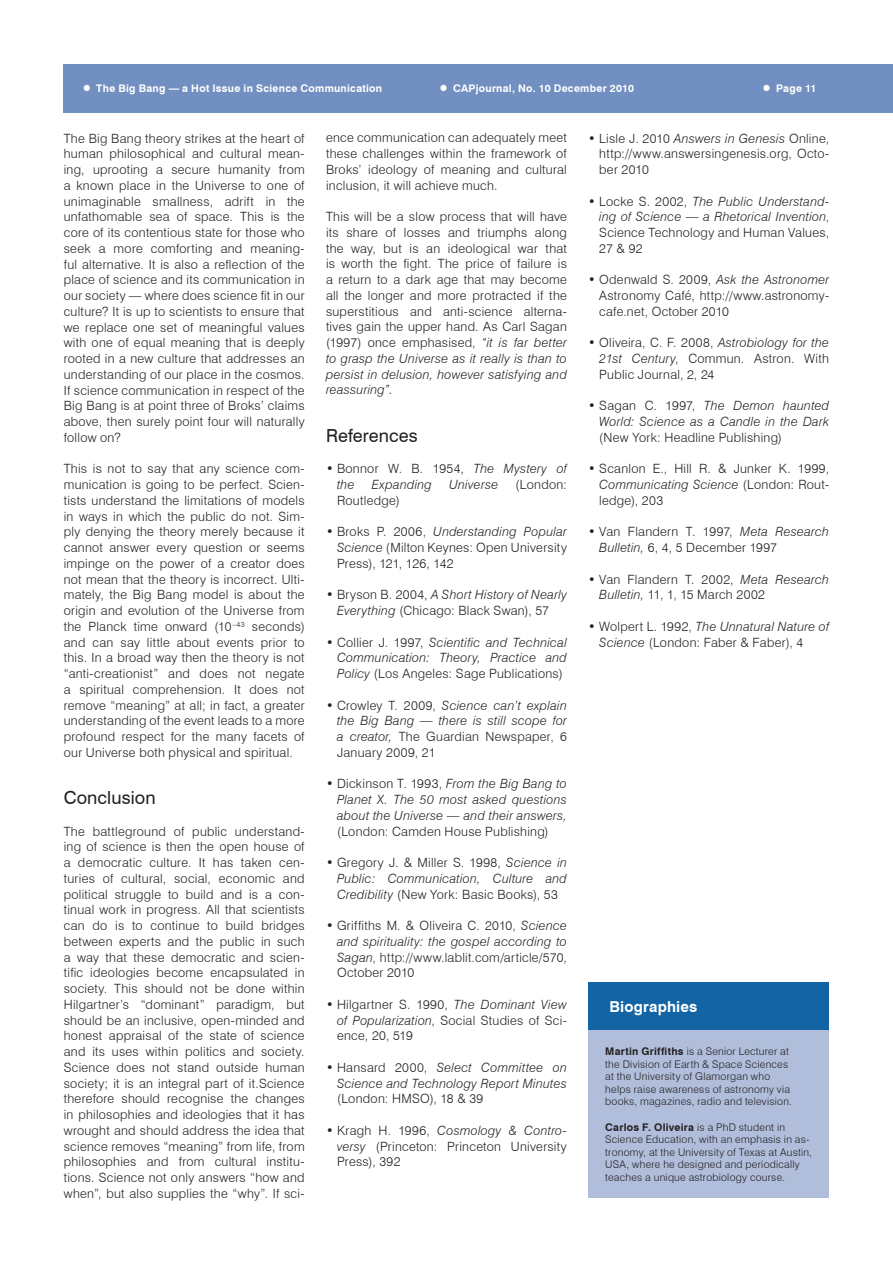
<style>
.page{position:relative;width:893px;height:1263px;background:#fff}
.page>*{position:absolute;margin:0;border:0;box-sizing:border-box;transform-origin:0 0}
.t1{font:18px "Swiss 721 BT";letter-spacing:.005em;color:#231f20}
.t2{font:700 15px "Swiss 721 BT";letter-spacing:.01em;color:#fff}
.t3{font:300 12.75px/15.8px "Swiss 721 BT";letter-spacing:.02em;color:#231f20;text-align:justify}
.t4{font:italic 300 12.75px/15.8px "Swiss 721 BT";letter-spacing:.02em;color:#231f20;text-align:justify}
.t5{font:300 10.5px/12.6px "Swiss 721 BT";letter-spacing:.025em;color:#231f20}
.t6{font:700 10.5px "Swiss 721 BT";letter-spacing:.025em;color:#fff}
.s1{font-size:21px}
.s2{font-style:italic}
.s3{font-style:normal}
.s4{font-weight:700}
</style>
<div class="page">
<div style="left:64px;top:64px;width:829px;height:48px;background:#718fc0"></div>
<div style="left:588px;top:1030px;width:241px;height:168px;background:#b0bedb"></div>
<div style="left:588px;top:983px;width:241px;height:47px;background:#1264a4"></div>
<p class="t6" style="left:81px;top:82px;width:303px"><span class="s1">•</span> The Big Bang — a Hot Issue in Science Communication</p>
<p class="t6" style="left:438px;top:82px;width:198px"><span class="s1">•</span> CAPjournal, No. 10 December 2010</p>
<p class="t6" style="left:760px;top:82px;width:57px"><span class="s1">•</span> Page 11</p>
<p class="t3" style="left:64px;top:130px;width:242px">The Big Bang theory strikes at the heart of human philosophical and cultural mean&shy;ing, uprooting a secure humanity from a known place in the Universe to one of unimaginable smallness, adrift in the unfathomable sea of space. This is the core of its contentious state for those who seek a more comforting and meaning&shy;ful alternative. It is also a reflection of the place of science and its communication in our society — where does science fit in our culture? It is up to scientists to ensure that we replace one set of meaningful values with one of equal meaning that is deeply rooted in a new culture that addresses an understanding of our place in the cosmos.<br>If science communication in respect of the Big Bang is at point three of Broks’ claims above, then surely point four will naturally follow on?</p>
<p class="t3" style="left:64px;top:461px;width:242px">This is not to say that any science com&shy;munication is going to be perfect. Scien&shy;tists understand the limitations of models in ways in which the public do not. Sim&shy;ply denying the theory merely because it cannot answer every question or seems impinge on the power of a creator does not mean that the theory is incorrect. Ulti&shy;mately, the Big Bang model is about the origin and evolution of the Universe from the Planck time onward (10<sup>–43</sup> seconds) and can say little about events prior to this. In a broad way then the theory is not “anti-creationist” and does not negate a spiritual comprehension. It does not remove “meaning” at all; in fact, a greater understanding of the event leads to a more profound respect for the many facets of our Universe both physical and spiritual.</p>
<h1 class="t1" style="left:64px;top:787px;width:93px">Conclusion</h1>
<p class="t3" style="left:64px;top:823px;width:242px">The battleground of public understand&shy;ing of science is then the open house of a democratic culture. It has taken cen&shy;turies of cultural, social, economic and political struggle to build and is a con&shy;tinual work in progress. All that scientists can do is to continue to build bridges between experts and the public in such a way that these democratic and scien&shy;tific ideologies become encapsulated in society. This should not be done within Hilgartner’s “dominant” paradigm, but should be an inclusive, open-minded and honest appraisal of the state of science and its uses within politics and society.<br>Science does not stand outside human society; it is an integral part of it.Science therefore should recognise the changes in philosophies and ideologies that it has wrought and should address the idea that science removes “meaning” from life, from philosophies and from cultural institu&shy;tions. Science not only answers “how and when”, but also supplies the “why”. If sci-</p>
<p class="t3" style="left:599px;top:130px;width:231px;text-indent:-11px">• Lisle J. 2010 <span class="s2">Answers in Genesis</span> Online, http://www.answersingenesis.org, Octo&shy;ber 2010</p>
<p class="t4" style="left:599px;top:193px;width:231px;text-indent:-11px"><span class="s3">• Locke S. 2002,</span> The Public Understand&shy;ing of Science — a Rhetorical Invention<span class="s3">, Science Technology and Human Values, 27 &amp; 92</span></p>
<p class="t3" style="left:599px;top:272px;width:231px;text-indent:-11px">• Odenwald S. 2009, <span class="s2">Ask the Astronomer </span>Astronomy Café, http://www.astronomy&shy;cafe.net, October 2010</p>
<p class="t3" style="left:599px;top:335px;width:231px;text-indent:-11px">• Oliveira, C. F. 2008, <span class="s2">Astrobiology for the 21st Century</span>, Commun. Astron. With Public Journal, 2, 24</p>
<p class="t4" style="left:588px;top:398px;width:242px;text-align:right"><span class="s3">• Sagan C. 1997,</span> The Demon haunted<br>World: Science as a Candle in the Dark</p>
<p class="t3" style="left:599px;top:429px;width:184px">(New York: Headline Publishing)</p>
<p class="t3" style="left:599px;top:461px;width:231px;text-indent:-11px">• Scanlon E., Hill R. &amp; Junker K. 1999, <span class="s2">Communicating Science</span> (London: Rout&shy;ledge), 203</p>
<p class="t3" style="left:599px;top:524px;width:231px;text-indent:-11px">• Van Flandern T. 1997, <span class="s2">Meta Research<br>Bulletin,</span> 6, 4, 5 December 1997</p>
<p class="t3" style="left:599px;top:571px;width:231px;text-indent:-11px">• Van Flandern T. 2002, <span class="s2">Meta Research<br>Bulletin,</span> 11, 1, 15 March 2002</p>
<p class="t3" style="left:599px;top:618px;width:231px;text-indent:-11px">• Wolpert L. 1992, <span class="s2">The Unnatural Nature of<br>Science</span> (London: Faber &amp; Faber), 4</p>
<p class="t3" style="left:326px;top:130px;width:242px">ence communication can adequately meet these challenges within the framework of Broks’ ideology of meaning and cultural inclusion, it will achieve much.</p>
<p class="t3" style="left:326px;top:209px;width:242px">This will be a slow process that will have its share of losses and triumphs along the way, but is an ideological war that is worth the fight. The price of failure is a return to a dark age that may become all the longer and more protracted if the superstitious and anti-science alterna&shy;tives gain the upper hand. As Carl Sagan (1997) once emphasised, <span class="s2">“it is far better to grasp the Universe as it really is than to persist in delusion, however satisfying and reassuring”.</span></p>
<h1 class="t1" style="left:326px;top:424px;width:93px">References</h1>
<p class="t3" style="left:337px;top:461px;width:231px;text-indent:-11px">• Bonnor W. B. 1954, <span class="s2">The Mystery of the</span></p>
<p class="t4" style="left:372px;top:477px;width:62px">Expanding</p>
<p class="t4" style="left:449px;top:477px;width:51px">Universe</p>
<p class="t3" style="left:516px;top:477px;width:53px">(London:</p>
<p class="t3" style="left:337px;top:492px;width:64px">Routledge)</p>
<p class="t3" style="left:337px;top:524px;width:231px;text-indent:-11px">• Broks P. 2006, <span class="s2">Understanding Popular Science</span> (Milton Keynes: Open University Press), 121, 126, 142</p>
<p class="t3" style="left:326px;top:587px;width:242px;text-align:center">• Bryson B. 2004, <span class="s2">A Short History of Nearly<br>Everything</span> (Chicago: Black Swan), 57</p>
<p class="t4" style="left:337px;top:634px;width:231px;text-indent:-11px"><span class="s3">• Collier J. 1997,</span> Scientific and Technical Communication: Theory, Practice and Policy <span class="s3">(Los Angeles: Sage Publications)</span></p>
<p class="t4" style="left:337px;top:697px;width:231px;text-indent:-11px"><span class="s3">• Crowley T. 2009,</span> Science can’t explain the Big Bang — there is still scope for a creator, <span class="s3">The Guardian Newspaper, 6<br>January 2009, 21</span></p>
<p class="t4" style="left:337px;top:776px;width:231px;text-indent:-11px"><span class="s3">• Dickinson T. 1993,</span> From the Big Bang to Planet X. The 50 most asked questions about the Universe — and their answers,</p>
<p class="t3" style="left:337px;top:823px;width:213px">(London: Camden House Publishing)</p>
<p class="t4" style="left:337px;top:855px;width:231px;text-indent:-11px"><span class="s3">• Gregory J. &amp; Miller S. 1998,</span> Science in Public: Communication, Culture and Credibility <span class="s3">(New York: Basic Books), 53</span></p>
<p class="t3" style="left:337px;top:918px;width:231px;text-indent:-11px">• Griffiths M. &amp; Oliveira C. 2010, <span class="s2">Science and spirituality: the gospel according to Sagan</span>, http://www.lablit.com/article/570, October 2010</p>
<p class="t3" style="left:337px;top:996px;width:231px;text-indent:-11px">• Hilgartner S. 1990, <span class="s2">The Dominant View of Popularization</span>, Social Studies of Sci&shy;ence, 20, 519</p>
<p class="t4" style="left:326px;top:1059px;width:242px;text-align:right"><span class="s3">• Hansard 2000,</span> Select Committee on<br>Science and Technology Report Minutes</p>
<p class="t3" style="left:337px;top:1091px;width:148px">(London: HMSO), 18 &amp; 39</p>
<p class="t3" style="left:337px;top:1122px;width:231px;text-indent:-11px">• Kragh H. 1996, <span class="s2">Cosmology &amp; Contro&shy;versy</span> (Princeton: Princeton University Press), 392</p>
<p class="t2" style="left:609px;top:997px;width:89px">Biographies</p>
<p class="t5" style="left:605px;top:1045px;width:188px"><span class="s4">Martin Griffiths</span> is a Senior Lecturer at the Division of Earth &amp; Space Sciences at the University of Glamorgan who helps raise awareness of astronomy via books, magazines, radio and television.</p>
<p class="t5" style="left:605px;top:1120px;width:208px"><span class="s4">Carlos F. Oliveira</span> is a PhD student in Science Education, with an emphasis in as&shy;tronomy, at the University of Texas at Austin, USA, where he designed and periodically teaches a unique astrobiology course.</p>
</div>
